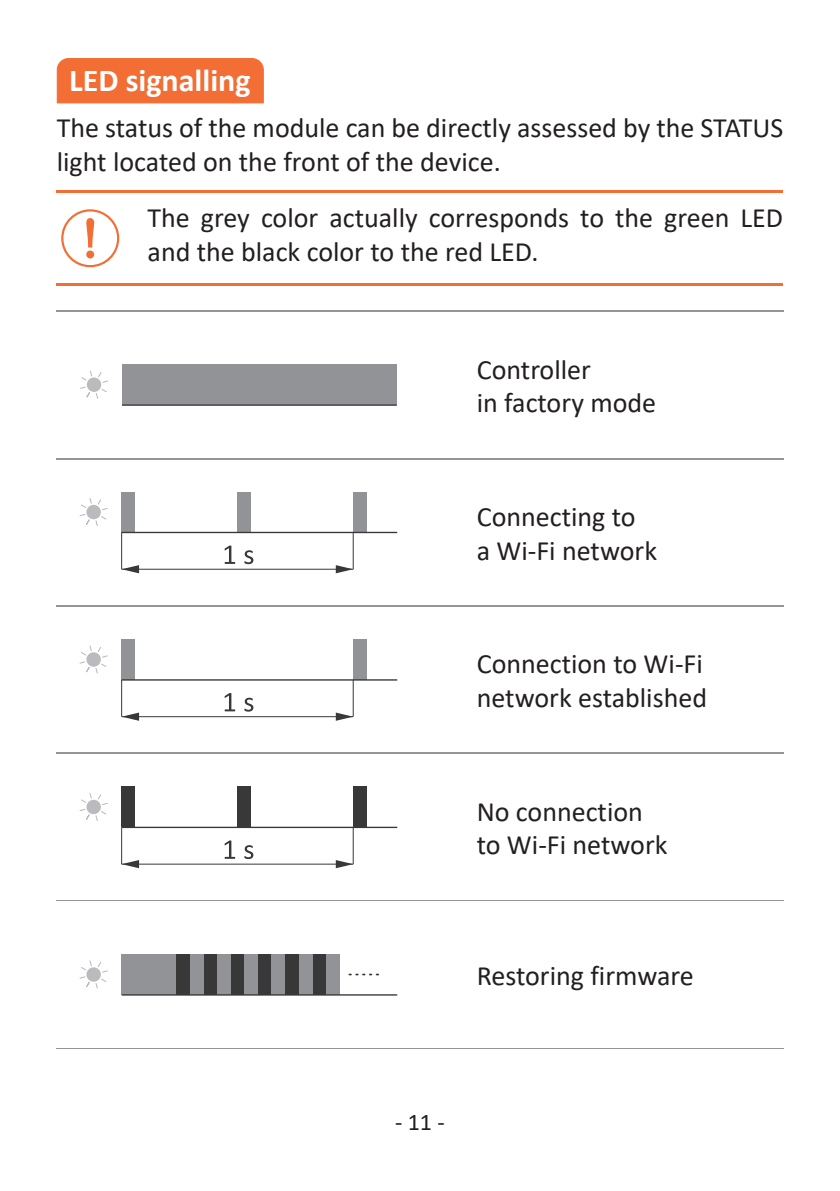
<style>
.page{position:relative;width:840px;height:1191px;background:#fff}
.page>*{position:absolute;margin:0;border:0;box-sizing:border-box;transform-origin:0 0}
.t1{font:700 32px "Calibri";color:#fff}
.t2{font:28px/33.6px "Calibri";color:#231f20}
.t3{font:24px "Calibri";color:#231f20}
</style>
<div class="page">
<hr style="left:57px;top:191px;width:725px;height:2px;background:#f26e35">
<hr style="left:57px;top:283px;width:725px;height:2px;background:#f26e35">
<hr style="left:57px;top:310px;width:363px;height:1px;background:#939598">
<hr style="left:420px;top:310px;width:362px;height:1px;background:#939598">
<hr style="left:57px;top:458px;width:363px;height:1px;background:#939598">
<hr style="left:420px;top:458px;width:362px;height:1px;background:#939598">
<hr style="left:57px;top:605px;width:363px;height:1px;background:#939598">
<hr style="left:420px;top:605px;width:362px;height:1px;background:#939598">
<hr style="left:57px;top:753px;width:363px;height:1px;background:#939598">
<hr style="left:420px;top:753px;width:362px;height:1px;background:#939598">
<hr style="left:57px;top:900px;width:363px;height:1px;background:#939598">
<hr style="left:420px;top:900px;width:362px;height:1px;background:#939598">
<hr style="left:57px;top:1047px;width:363px;height:1px;background:#939598">
<hr style="left:420px;top:1047px;width:362px;height:1px;background:#939598">
<div style="left:122px;top:364px;width:274px;height:41px;background:#919396"></div>
<svg style="left:80px;top:370px;width:28px;height:29px"></svg>
<div style="left:87px;top:377px;width:14px;height:15px;background:#babbbe;border-radius:50%"></div>
<hr style="left:122px;top:404px;width:274px;height:2px;background:#383839">
<div style="left:237px;top:491px;width:14px;height:41px;background:#919396"></div>
<div style="left:122px;top:491px;width:13px;height:41px;background:#919396"></div>
<div style="left:353px;top:491px;width:13px;height:41px;background:#919396"></div>
<hr style="left:122px;top:568px;width:231px;height:2px;background:#383839">
<hr style="left:121px;top:532px;width:1px;height:37px;background:#383839">
<hr style="left:352px;top:532px;width:2px;height:37px;background:#383839">
<svg style="left:224px;top:545px;width:11px;height:19px"></svg>
<svg style="left:244px;top:550px;width:9px;height:14px"></svg>
<hr style="left:122px;top:532px;width:275px;height:1px;background:#383839">
<svg style="left:79px;top:498px;width:29px;height:28px"></svg>
<div style="left:86px;top:505px;width:15px;height:14px;background:#babbbe;border-radius:50%"></div>
<svg style="left:335px;top:565px;width:18px;height:8px"></svg>
<svg style="left:122px;top:565px;width:17px;height:8px"></svg>
<div style="left:122px;top:639px;width:13px;height:41px;background:#919396"></div>
<div style="left:353px;top:639px;width:13px;height:41px;background:#919396"></div>
<hr style="left:122px;top:716px;width:231px;height:1px;background:#383839">
<hr style="left:121px;top:680px;width:1px;height:36px;background:#383839">
<hr style="left:352px;top:680px;width:2px;height:36px;background:#383839">
<svg style="left:224px;top:693px;width:11px;height:18px"></svg>
<svg style="left:244px;top:697px;width:9px;height:14px"></svg>
<hr style="left:122px;top:679px;width:275px;height:1px;background:#383839">
<svg style="left:79px;top:645px;width:29px;height:29px"></svg>
<div style="left:86px;top:652px;width:15px;height:14px;background:#babbbe;border-radius:50%"></div>
<svg style="left:335px;top:712px;width:18px;height:9px"></svg>
<svg style="left:122px;top:712px;width:17px;height:9px"></svg>
<div style="left:122px;top:786px;width:13px;height:41px;background:#383839"></div>
<div style="left:353px;top:786px;width:13px;height:41px;background:#383839"></div>
<hr style="left:122px;top:863px;width:231px;height:2px;background:#383839">
<hr style="left:121px;top:827px;width:1px;height:37px;background:#383839">
<hr style="left:352px;top:827px;width:2px;height:37px;background:#383839">
<svg style="left:224px;top:840px;width:11px;height:19px"></svg>
<svg style="left:244px;top:845px;width:9px;height:14px"></svg>
<hr style="left:122px;top:826px;width:275px;height:2px;background:#383839">
<div style="left:237px;top:786px;width:14px;height:41px;background:#383839"></div>
<svg style="left:79px;top:793px;width:29px;height:28px"></svg>
<div style="left:86px;top:799px;width:15px;height:15px;background:#babbbe;border-radius:50%"></div>
<svg style="left:335px;top:860px;width:18px;height:8px"></svg>
<svg style="left:122px;top:860px;width:17px;height:8px"></svg>
<div style="left:122px;top:954px;width:13px;height:41px;background:#919396"></div>
<div style="left:149px;top:954px;width:13px;height:41px;background:#919396"></div>
<div style="left:176px;top:954px;width:14px;height:41px;background:#383839"></div>
<div style="left:203px;top:954px;width:14px;height:41px;background:#383839"></div>
<div style="left:230px;top:954px;width:14px;height:41px;background:#383839"></div>
<div style="left:258px;top:954px;width:13px;height:41px;background:#383839"></div>
<div style="left:285px;top:954px;width:13px;height:41px;background:#383839"></div>
<div style="left:312px;top:954px;width:14px;height:41px;background:#383839"></div>
<div style="left:135px;top:954px;width:14px;height:41px;background:#919396"></div>
<div style="left:162px;top:954px;width:14px;height:41px;background:#919396"></div>
<div style="left:190px;top:954px;width:13px;height:41px;background:#919396"></div>
<div style="left:217px;top:954px;width:13px;height:41px;background:#919396"></div>
<div style="left:244px;top:954px;width:14px;height:41px;background:#919396"></div>
<div style="left:271px;top:954px;width:14px;height:41px;background:#919396"></div>
<div style="left:298px;top:954px;width:14px;height:41px;background:#919396"></div>
<div style="left:326px;top:954px;width:13px;height:41px;background:#919396"></div>
<hr style="left:122px;top:994px;width:275px;height:1px;background:#383839">
<svg style="left:79px;top:960px;width:29px;height:29px"></svg>
<div style="left:86px;top:967px;width:15px;height:14px;background:#babbbe;border-radius:50%"></div>
<svg style="left:349px;top:973px;width:30px;height:2px"></svg>
<div style="left:57px;top:58px;width:207px;height:45px;background:#f26e35"></div>
<div style="left:61px;top:209px;width:58px;height:58px;border:2px solid #f26e35;border-radius:50%"></div>
<svg style="left:86px;top:218px;width:9px;height:41px"></svg>
<p class="t1" style="left:69px;top:58px;width:183px">LED signalling</p>
<p class="t2" style="left:57px;top:110px;width:727px">The status of the module can be directly assessed by the STATUS light located on the front of the device.</p>
<p class="t2" style="left:147px;top:200px;width:636px">The grey color actually corresponds to the green LED and the black color to the red LED.</p>
<p class="t2" style="left:476px;top:352px;width:181px">Controller<br>in factory mode</p>
<p class="t2" style="left:476px;top:499px;width:182px">Connecting to<br>a Wi-Fi network</p>
<p class="t2" style="left:476px;top:646px;width:232px">Connection to Wi-Fi network established</p>
<p class="t2" style="left:476px;top:794px;width:192px">No connection to Wi-Fi network</p>
<p class="t2" style="left:476px;top:958px;width:218px">Restoring firmware</p>
<p class="t3" style="left:395px;top:1105px;width:51px">- 11 -</p>
</div>
